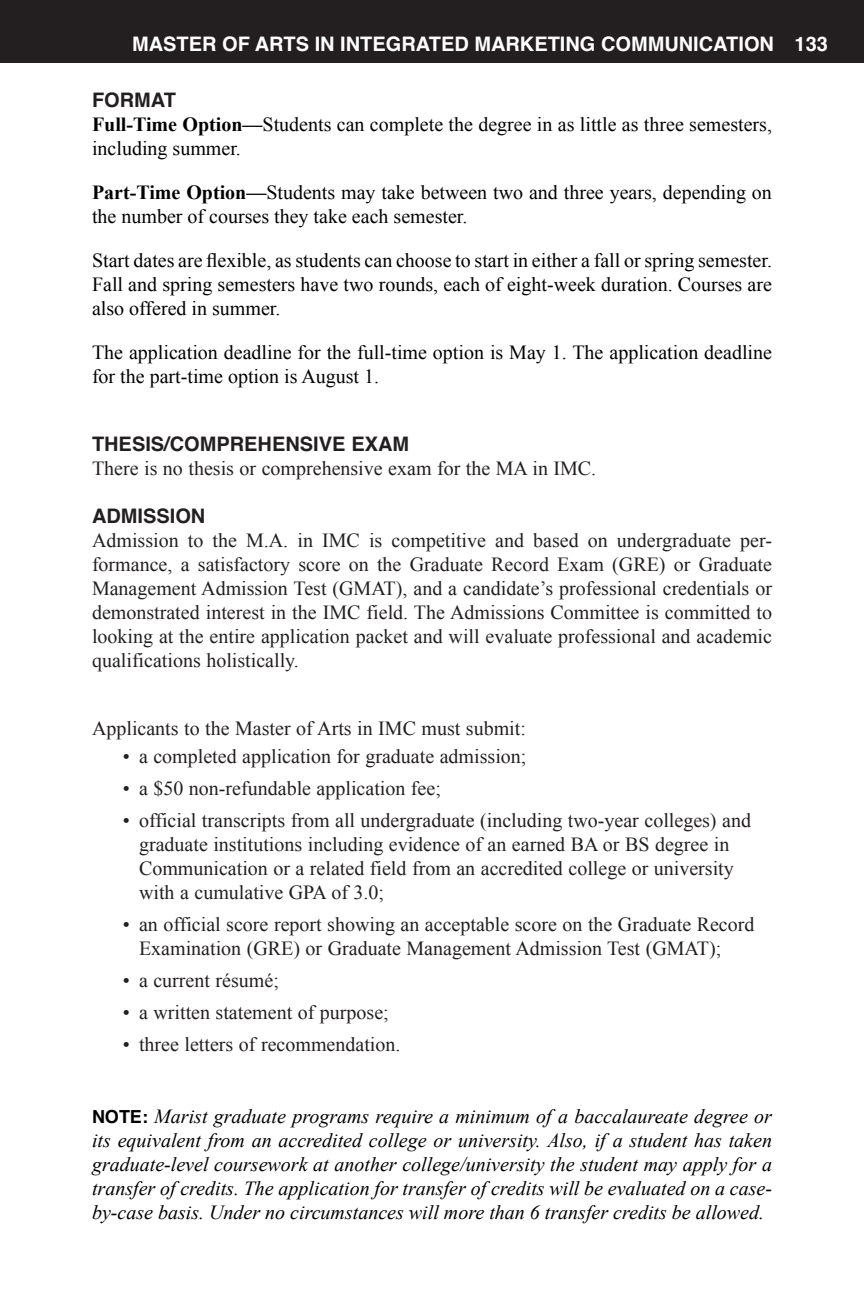
<style>
.page{position:relative;width:864px;height:1296px;background:#fff}
.page>*{position:absolute;margin:0;border:0;box-sizing:border-box;transform-origin:0 0}
.First_Paragraph{font:20px/24px "Times New Roman";color:#231f20}
.t1{font:20px/24px "Times New Roman";color:#000}
.t2{font:italic 20px/24px "Times New Roman";color:#000;text-align:justify}
.t3{font:700 20px "Helvetica";color:#fff}
.C_Head_-_U___L{font:700 20px "Helvetica";color:#231f20}
.s1{font-weight:700}
.s2{font-family:"Helvetica";font-weight:700;font-style:normal;font-size:18px}
</style>
<div class="page">
<div style="left:0;top:0;width:864px;height:63px;background:#231f20"></div>
<p class="t3" style="left:132px;top:28px;width:697px">MASTER OF ARTS IN INTEGRATED MARKETING COMMUNICATION 133</p>
<p class="C_Head_-_U___L" style="left:92px;top:84px;width:86px">FORMAT</p>
<p class="t1" style="left:92px;top:112px;width:682px"><span class="s1">Full-Time Option—</span>Students can complete the degree in as little as three semesters, including summer.</p>
<p class="t1" style="left:92px;top:180px;width:681px"><span class="s1">Part-Time Option—</span>Students may take between two and three years, depending on the number of courses they take each semester.</p>
<p class="t1" style="left:92px;top:248px;width:682px;text-align:justify">Start dates are flexible, as students can choose to start in either a fall or spring semester.<br>Fall and spring semesters have two rounds, each of eight-week duration. Courses are also offered in summer.</p>
<p class="t1" style="left:92px;top:340px;width:682px">The application deadline for the full-time option is May 1. The application deadline for the part-time option is August 1.</p>
<p class="C_Head_-_U___L" style="left:92px;top:428px;width:319px">THESIS/COMPREHENSIVE EXAM</p>
<p class="First_Paragraph" style="left:92px;top:456px;width:506px">There is no thesis or comprehensive exam for the MA in IMC.</p>
<p class="C_Head_-_U___L" style="left:92px;top:500px;width:115px">ADMISSION</p>
<p class="First_Paragraph" style="left:92px;top:528px;width:682px;text-align:justify">Admission to the M.A. in IMC is competitive and based on undergraduate per&shy;formance, a satisfactory score on the Graduate Record Exam (GRE) or Graduate Management Admission Test (GMAT), and a candidate’s professional credentials or demonstrated interest in the IMC field. The Admissions Committee is committed to looking at the entire application packet and will evaluate professional and academic qualifications holistically.</p>
<p class="First_Paragraph" style="left:92px;top:716px;width:435px">Applicants to the Master of Arts in IMC must submit:</p>
<p class="First_Paragraph" style="left:123px;top:744px;width:405px">• a completed application for graduate admission;</p>
<p class="First_Paragraph" style="left:123px;top:776px;width:319px">• a $50 non-refundable application fee;</p>
<p class="First_Paragraph" style="left:139px;top:808px;width:613px;text-indent:-16px">• official transcripts from all undergraduate (including two-year colleges) and graduate institutions including evidence of an earned BA or BS degree in Communication or a related field from an accredited college or university with a cumulative GPA of 3.0;</p>
<p class="First_Paragraph" style="left:139px;top:912px;width:617px;text-indent:-16px">• an official score report showing an acceptable score on the Graduate Record<br>Examination (GRE) or Graduate Management Admission Test (GMAT);</p>
<p class="First_Paragraph" style="left:123px;top:968px;width:157px">• a current résumé;</p>
<p class="First_Paragraph" style="left:123px;top:1000px;width:267px">• a written statement of purpose;</p>
<p class="First_Paragraph" style="left:123px;top:1032px;width:279px">• three letters of recommendation.</p>
<p class="t2" style="left:92px;top:1104px;width:682px"><span class="s2">NOTE:</span> Marist graduate programs require a minimum of a baccalaureate degree or its equivalent from an accredited college or university. Also, if a student has taken graduate-level coursework at another college/university the student may apply for a transfer of credits. The application for transfer of credits will be evaluated on a case&shy;by-case basis. Under no circumstances will more than 6 transfer credits be allowed.</p>
</div>
